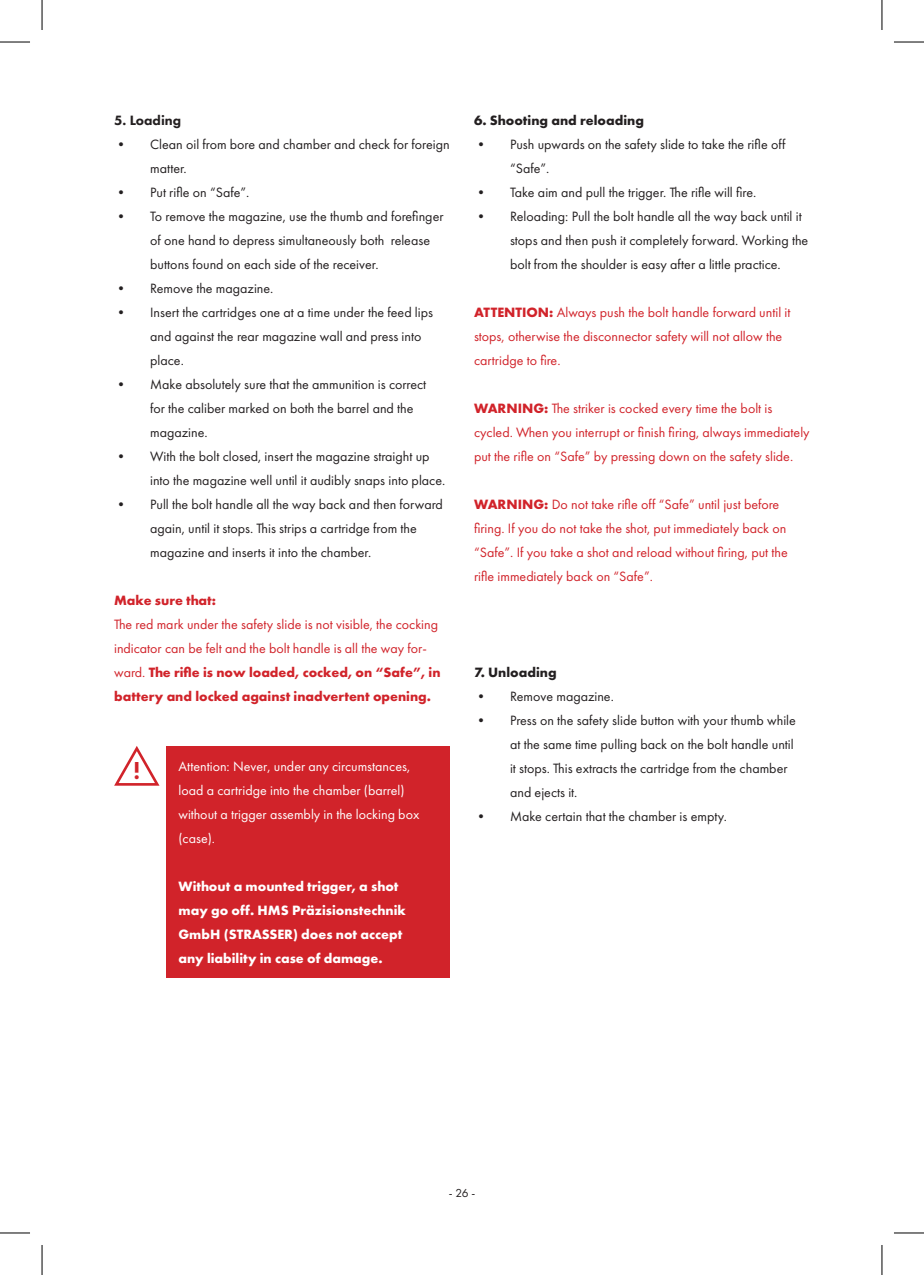
<style>
.page{position:relative;width:924px;height:1275px;background:#fff}
.page>*{position:absolute;margin:0;border:0;box-sizing:border-box;transform-origin:0 0}
.t1{font:800 23.8px "Futura PT";color:#d1232a}
.t2{font:14px/24px "Futura PT";color:#231f20}
.t3{font:14px/24px "Futura PT";color:#d1232a}
.t4{font:14px/24px "Futura PT";color:#fff}
.t5{font:700 14px/24px "Futura PT";color:#fff}
.t6{font:700 14px "Futura PT";color:#231f20}
.t7{font:700 14px "Futura PT";color:#d1232a}
.t8{font:800 14px "Futura PT";color:#231f20}
.t9{font:12px "Futura PT";color:#231f20}
.s1{font-weight:700}
</style>
<div class="page">
<div style="left:167px;top:746px;width:283px;height:231px;background:#d1232a"></div>
<svg style="left:114px;top:746px;width:46px;height:40px"></svg>
<hr style="left:0;top:42px;width:30px;height:1px;background:#000">
<hr style="left:893px;top:42px;width:30px;height:1px;background:#000">
<hr style="left:0;top:1232px;width:30px;height:1px;background:#000">
<hr style="left:893px;top:1232px;width:30px;height:1px;background:#000">
<hr style="left:42px;top:0;width:1px;height:30px;background:#000">
<hr style="left:42px;top:1245px;width:1px;height:30px;background:#000">
<hr style="left:881px;top:0;width:1px;height:30px;background:#000">
<hr style="left:881px;top:1245px;width:1px;height:30px;background:#000">
<p class="t8" style="left:114px;top:111px;width:69px">5. Loading</p>
<p class="t2" style="left:150px;top:132px;width:301px;text-indent:-36px">• Clean oil from bore and chamber and check for foreign matter.</p>
<p class="t2" style="left:114px;top:180px;width:137px">• Put rifle on “Safe”.</p>
<p class="t2" style="left:150px;top:204px;width:295px;text-indent:-36px">• To remove the magazine, use the thumb and forefinger of one hand to depress simultaneously both release buttons found on each side of the receiver.</p>
<p class="t2" style="left:114px;top:276px;width:161px">• Remove the magazine.</p>
<p class="t2" style="left:150px;top:300px;width:284px;text-indent:-36px">• Insert the cartridges one at a time under the feed lips and against the rear magazine wall and press into place.</p>
<p class="t2" style="left:150px;top:372px;width:277px;text-indent:-36px">• Make absolutely sure that the ammunition is correct for the caliber marked on both the barrel and the magazine.</p>
<p class="t2" style="left:150px;top:444px;width:296px;text-indent:-36px">• With the bolt closed, insert the magazine straight up into the magazine well until it audibly snaps into place.</p>
<p class="t2" style="left:150px;top:492px;width:294px;text-indent:-36px">• Pull the bolt handle all the way back and then forward again, until it stops. This strips a cartridge from the magazine and inserts it into the chamber.</p>
<p class="t7" style="left:114px;top:591px;width:103px">Make sure that:</p>
<p class="t3" style="left:114px;top:612px;width:328px">The red mark under the safety slide is not visible, the cocking indicator can be felt and the bolt handle is all the way for&shy;ward. <span class="s1">The rifle is now loaded, cocked, on “Safe”, in battery and locked against inadvertent opening.</span></p>
<h1 class="t1" style="left:140px;top:784px;width:8px;rotate:-180deg">i</h1>
<p class="t4" style="left:178px;top:754px;width:242px">Attention: Never, under any circumstances, load a cartridge into the chamber (barrel) without a trigger assembly in the locking box (case).</p>
<p class="t5" style="left:178px;top:873px;width:229px">Without a mounted trigger, a shot may go off. HMS Präzisionstechnik<br>GmbH (STRASSER) does not accept any liability in case of damage.</p>
<p class="t6" style="left:474px;top:111px;width:171px">6. Shooting and reloading</p>
<p class="t2" style="left:510px;top:132px;width:277px;text-indent:-36px">• Push upwards on the safety slide to take the rifle off “Safe”.</p>
<p class="t2" style="left:474px;top:180px;width:284px">• Take aim and pull the trigger. The rifle will fire.</p>
<p class="t2" style="left:510px;top:204px;width:299px;text-indent:-36px">• Reloading: Pull the bolt handle all the way back until it stops and then push it completely forward. Working the bolt from the shoulder is easy after a little practice.</p>
<p class="t3" style="left:474px;top:300px;width:318px"><span class="s1">ATTENTION:</span> Always push the bolt handle forward until it stops, otherwise the disconnector safety will not allow the cartridge to fire.</p>
<p class="t3" style="left:474px;top:396px;width:337px"><span class="s1">WARNING:</span> The striker is cocked every time the bolt is cycled. When you interrupt or finish firing, always immediately put the rifle on “Safe” by pressing down on the safety slide.</p>
<p class="t3" style="left:474px;top:492px;width:315px"><span class="s1">WARNING:</span> Do not take rifle off “Safe” until just before firing. If you do not take the shot, put immediately back on “Safe”. If you take a shot and reload without firing, put the rifle immediately back on “Safe”.</p>
<p class="t6" style="left:474px;top:663px;width:84px">7. Unloading</p>
<p class="t2" style="left:474px;top:684px;width:141px">• Remove magazine.</p>
<p class="t2" style="left:510px;top:708px;width:287px;text-indent:-36px">• Press on the safety slide button with your thumb while at the same time pulling back on the bolt handle until it stops. This extracts the cartridge from the chamber and ejects it.</p>
<p class="t2" style="left:474px;top:804px;width:254px">• Make certain that the chamber is empty.</p>
<p class="t9" style="left:448px;top:1185px;width:28px">- 26 -</p>
</div>
